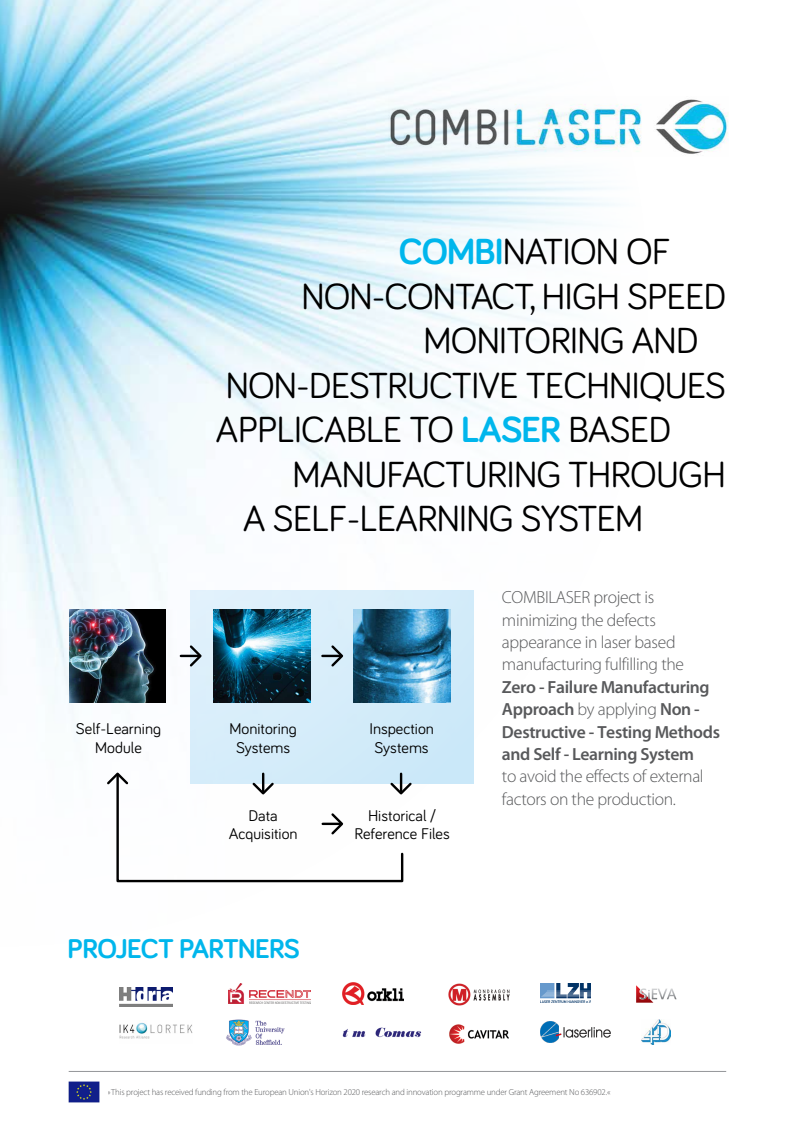
<style>
.page{position:relative;width:794px;height:1134px;background:#fff}
.page>*{position:absolute;margin:0;border:0;box-sizing:border-box;transform-origin:0 0}
.t1{font:37.44px/44.5px "Bariol";letter-spacing:-.025em;color:#000;text-align:right}
.t2{font:700 28px "Bariol";letter-spacing:-.025em;color:#00b6ec}
.t3{font:300 17.6px/22.4px "Myriad Pro";letter-spacing:-.02em;color:#58595b}
.t4{font:600 17.6px/22.4px "Myriad Pro";letter-spacing:-.02em;color:#58595b}
.t5{font:16px/18.4px "Bariol";color:#000;text-align:center}
.t6{font:300 8.8px "Myriad Pro";letter-spacing:-.02em;color:#58595b}
.s1{font-weight:700;color:#00b6ec}
.s2{color:#fff}
.s3{font-weight:300}
</style>
<div class="page">
<img style="left:0;top:0;width:677px;height:1043px">
<img style="left:68px;top:1081px;width:31px;height:21px">
<hr style="left:69px;top:1071px;width:657px;height:1px;background:#939598">
<img style="left:353px;top:610px;width:97px;height:92px">
<img style="left:214px;top:610px;width:96px;height:92px">
<img style="left:69px;top:610px;width:97px;height:92px">
<img style="left:388px;top:96px;width:340px;height:61px">
<img style="left:120px;top:1021px;width:73px;height:22px">
<img style="left:540px;top:984px;width:50px;height:18px">
<img style="left:229px;top:983px;width:81px;height:20px">
<img style="left:226px;top:1020px;width:65px;height:26px">
<img style="left:540px;top:1022px;width:70px;height:20px">
<img style="left:342px;top:983px;width:61px;height:22px">
<img style="left:342px;top:1027px;width:79px;height:10px">
<img style="left:448px;top:982px;width:63px;height:26px">
<img style="left:449px;top:1024px;width:59px;height:20px">
<svg style="left:636px;top:985px;width:40px;height:18px"></svg>
<img style="left:641px;top:1019px;width:29px;height:26px">
<img style="left:120px;top:988px;width:52px;height:19px">
<svg style="left:322px;top:643px;width:23px;height:26px"></svg>
<svg style="left:105px;top:770px;width:309px;height:113px"></svg>
<svg style="left:181px;top:643px;width:23px;height:26px"></svg>
<p class="t5" style="left:76px;top:719px;width:86px">Self-Learning<br>Module</p>
<p class="t1" style="left:216px;top:228px;width:512px"><span class="s1">COMBI</span>NATION OF<span class="s2">MM<br></span>NON-CONTACT, HIGH SPEED<br>MONITORING AND<span class="s2">M<br></span>NON-DESTRUCTIVE TECHNIQUES<br>APPLICABLE TO <span class="s1">LASER</span> BASED<span class="s2">MM<br></span>MANUFACTURING THROUGH<br>A SELF-LEARNING SYSTEM<span class="s2">MMM</span></p>
<p class="t5" style="left:229px;top:719px;width:69px">Monitoring<br>Systems</p>
<p class="t5" style="left:229px;top:806px;width:70px">Data<br>Acquisition</p>
<p class="t5" style="left:369px;top:719px;width:66px">Inspection<br>Systems</p>
<p class="t5" style="left:354px;top:806px;width:97px">Historical /<br>Reference Files</p>
<p class="t3" style="left:502px;top:586px;width:184px">COMBILASER project is minimizing the defects appearance in laser based manufacturing fulfilling the</p>
<p class="t4" style="left:502px;top:676px;width:219px">Zero - Failure Manufacturing<br>Approach <span class="s3">by applying</span> Non -<br>Destructive - Testing Methods and Self - Learning System</p>
<p class="t3" style="left:502px;top:765px;width:203px">to avoid the effects of external factors on the production.</p>
<p class="t2" style="left:68px;top:929px;width:234px">PROJECT PARTNERS</p>
<p class="t6" style="left:108px;top:1086px;width:504px">»This project has received funding from the European Union's Horizon 2020 research and innovation programme under Grant Agreement No 636902.«</p>
</div>
